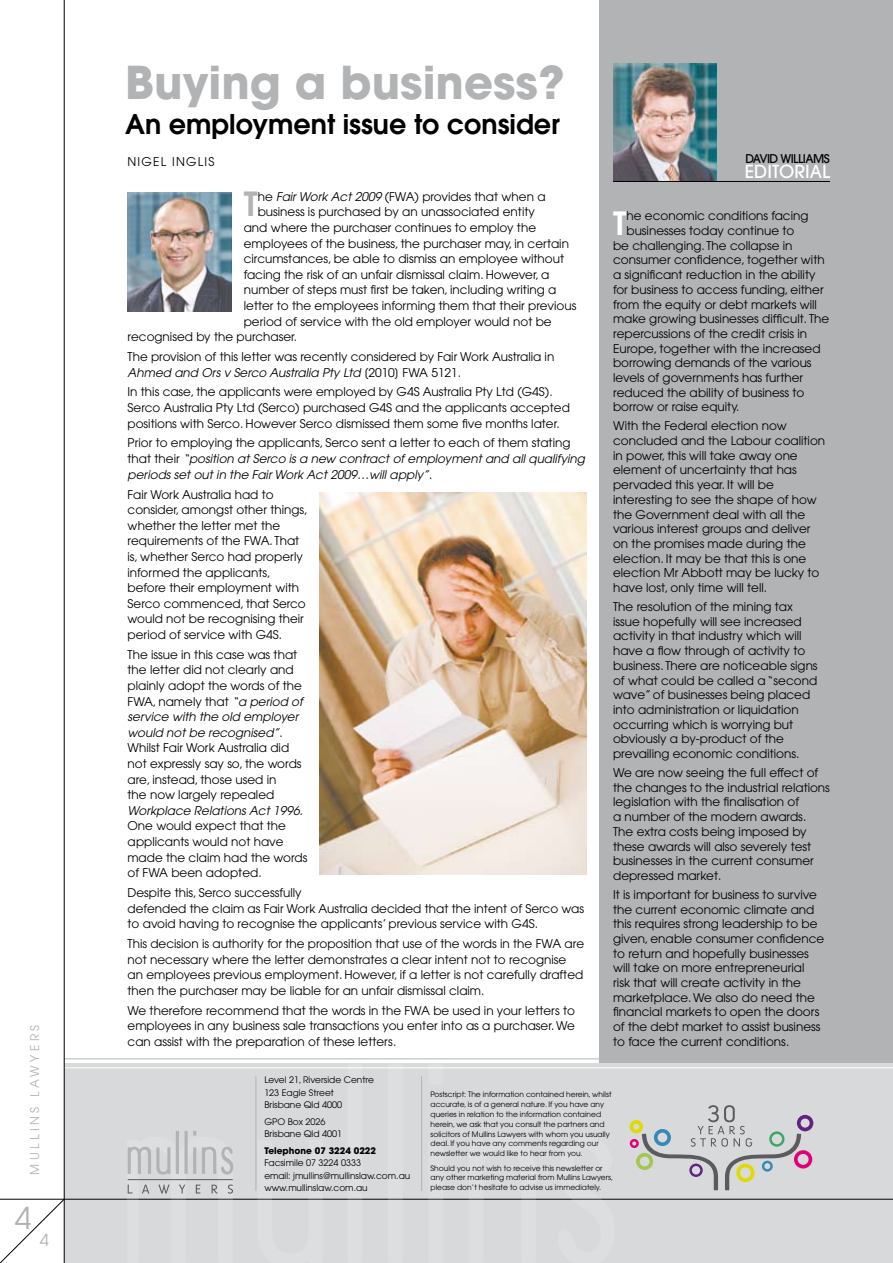
<style>
.page{position:relative;width:893px;height:1263px;background:#fff}
.page>*{position:absolute;margin:0;border:0;box-sizing:border-box;transform-origin:0 0}
.t1{font:700 45px "Avant Garde";color:#b1b3b4}
.t2{font:600 33.15px "Avant Garde";color:#b1b3b4}
.t3{font:600 31.8px "Avant Garde";color:#fff}
.t4{font:30px "Avant Garde";color:#b1b3b4}
.t5{font:600 27px "Avant Garde";color:#000}
.t6{font:500 18px "Avant Garde";color:#fff}
.t7{font:16.5px "Avant Garde";color:#b1b3b4}
.t8{font:12px/14.7px "Avant Garde";color:#000}
.t9{font:italic 12px/15.6px "Avant Garde";color:#000}
.t10{font:12px "Avant Garde";letter-spacing:.28em;color:#b1b3b4}
.t11{font:500 12px "Avant Garde";letter-spacing:-.045em;color:#000}
.t12{font:9px/12.3px "Avant Garde";color:#000}
.t13{font:700 9px "Avant Garde";color:#000}
.t14{font:7.5px/9.9px "Avant Garde";color:#000}
.s1{font-style:italic}
.s2{font-style:normal}
</style>
<div class="page">
<div style="left:599px;top:0;width:294px;height:1199px;background:#b1b3b4"></div>
<div style="left:65px;top:1063px;width:828px;height:200px;background:#d8d9da"></div>
<hr style="left:64px;top:1058px;width:829px;height:1px;background:#b1b3b4">
<hr style="left:64px;top:1067px;width:829px;height:1px;background:#fff">
<img style="left:613px;top:64px;width:104px;height:117px">
<hr style="left:613px;top:181px;width:217px;height:1px;background:#000">
<hr style="left:64px;top:0;width:1px;height:1263px;background:#000">
<hr style="left:0;top:1199px;width:893px;height:1px;background:#000">
<svg style="left:0;top:1198px;width:65px;height:65px"></svg>
<svg style="left:348px;top:1067px;width:14px;height:133px"></svg>
<svg style="left:388px;top:1067px;width:15px;height:133px"></svg>
<svg style="left:428px;top:1198px;width:15px;height:2px"></svg>
<svg style="left:558px;top:1198px;width:57px;height:2px"></svg>
<div style="left:428px;top:1063px;width:15px;height:21px;background:#dddedf;border-radius:2px"></div>
<svg style="left:257px;top:1198px;width:66px;height:2px"></svg>
<svg style="left:469px;top:1198px;width:67px;height:2px"></svg>
<svg style="left:128px;top:1131px;width:105px;height:69px"></svg>
<hr style="left:255px;top:1076px;width:1px;height:115px;background:#b1b3b4">
<hr style="left:421px;top:1076px;width:1px;height:115px;background:#b1b3b4">
<img style="left:128px;top:193px;width:103px;height:118px">
<svg style="left:630px;top:1105px;width:183px;height:85px"></svg>
<img style="left:320px;top:492px;width:267px;height:382px">
<p class="t10" style="left:28px;top:1175px;width:151px;rotate:-90deg">MULLINS LAWYERS</p>
<h3 class="t4" style="left:15px;top:1200px;width:18px">4</h3>
<h3 class="t7" style="left:40px;top:1230px;width:11px">4</h3>
<h1 class="t1" style="left:125px;top:54px;width:441px">Buying a business?</h1>
<h3 class="t5" style="left:125px;top:106px;width:436px">An employment issue to consider</h3>
<p class="t8" style="left:128px;top:154px;width:9px">nigel</p>
<p class="t8" style="left:172px;top:154px;width:8px">inglis</p>
<h2 class="t2" style="left:244px;top:182px;width:15px">T</h2>
<p class="t8" style="left:258px;top:189px;width:289px">he <span class="s1">Fair Work Act 2009</span> (FWA) provides that when a</p>
<p class="t8" style="left:258px;top:205px;width:279px">business is purchased by an unassociated entity</p>
<p class="t8" style="left:244px;top:220px;width:294px">and where the purchaser continues to employ the</p>
<p class="t8" style="left:244px;top:236px;width:327px">employees of the business, the purchaser may, in certain</p>
<p class="t8" style="left:244px;top:251px;width:322px">circumstances, be able to dismiss an employee without</p>
<p class="t8" style="left:244px;top:267px;width:307px">facing the risk of an unfair dismissal claim. However, a</p>
<p class="t8" style="left:244px;top:283px;width:314px">number of steps must first be taken, including writing a</p>
<p class="t8" style="left:244px;top:298px;width:334px">letter to the employees informing them that their previous</p>
<p class="t8" style="left:244px;top:314px;width:309px">period of service with the old employer would not be</p>
<p class="t8" style="left:128px;top:329px;width:171px">recognised by the purchaser.</p>
<p class="t8" style="left:128px;top:349px;width:428px;line-height:15.6px">The provision of this letter was recently considered by Fair Work Australia in<br><span class="s1">Ahmed and Ors v Serco Australia Pty Ltd</span> [2010] FWA 5121.</p>
<p class="t8" style="left:128px;top:384px;width:444px;line-height:15.6px">In this case, the applicants were employed by G4S Australia Pty Ltd (G4S).<br>Serco Australia Pty Ltd (Serco) purchased G4S and the applicants accepted positions with Serco. However Serco dismissed them some five months later.</p>
<p class="t9" style="left:128px;top:435px;width:459px"><span class="s2">Prior to employing the applicants, Serco sent a letter to each of them stating that their</span> “position at Serco is a new contract of employment and all qualifying periods set out in the Fair Work Act 2009…will apply”<span class="s2">.</span></p>
<p class="t8" style="left:128px;top:486px;width:182px;line-height:15.6px">Fair Work Australia had to consider, amongst other things, whether the letter met the requirements of the FWA. That is, whether Serco had properly informed the applicants, before their employment with<br>Serco commenced, that Serco would not be recognising their period of service with G4S.</p>
<p class="t8" style="left:128px;top:647px;width:177px;line-height:15.6px">The issue in this case was that the letter did not clearly and plainly adopt the words of the<br>FWA, namely that <span class="s1">“a period of service with the old employer would not be recognised”</span>.<br>Whilst Fair Work Australia did not expressly say so, the words are, instead, those used in<br>the now largely repealed</p>
<p class="t9" style="left:128px;top:803px;width:177px">Workplace Relations Act 1996.</p>
<p class="t8" style="left:128px;top:818px;width:181px;line-height:15.6px">One would expect that the applicants would not have made the claim had the words of FWA been adopted.</p>
<p class="t8" style="left:128px;top:885px;width:458px;line-height:15.6px">Despite this, Serco successfully<br>defended the claim as Fair Work Australia decided that the intent of Serco was to avoid having to recognise the applicants’ previous service with G4S.</p>
<p class="t8" style="left:128px;top:936px;width:458px;line-height:15.6px">This decision is authority for the proposition that use of the words in the FWA are not necessary where the letter demonstrates a clear intent not to recognise an employees previous employment. However, if a letter is not carefully drafted then the purchaser may be liable for an unfair dismissal claim.</p>
<p class="t8" style="left:128px;top:1002px;width:449px;line-height:15.6px;text-align:justify">We therefore recommend that the words in the FWA be used in your letters to employees in any business sale transactions you enter into as a purchaser. We can assist with the preparation of these letters.</p>
<p class="t11" style="left:745px;top:152px;width:77px">DAVID WILLIAMS</p>
<h3 class="t6" style="left:745px;top:160px;width:87px">EDITORIAL</h3>
<h3 class="t3" style="left:613px;top:202px;width:15px">T</h3>
<p class="t8" style="left:626px;top:209px;width:184px">he economic conditions facing</p>
<p class="t8" style="left:626px;top:223px;width:169px">businesses today continue to</p>
<p class="t8" style="left:613px;top:238px;width:181px">be challenging. The collapse in</p>
<p class="t8" style="left:613px;top:253px;width:213px">consumer confidence, together with</p>
<p class="t8" style="left:613px;top:267px;width:204px">a significant reduction in the ability</p>
<p class="t8" style="left:613px;top:282px;width:212px">for business to access funding, either</p>
<p class="t8" style="left:613px;top:297px;width:205px">from the equity or debt markets will</p>
<p class="t8" style="left:613px;top:311px;width:218px">make growing businesses difficult. The</p>
<p class="t8" style="left:613px;top:326px;width:196px">repercussions of the credit crisis in</p>
<p class="t8" style="left:613px;top:341px;width:209px">Europe, together with the increased</p>
<p class="t8" style="left:613px;top:356px;width:200px">borrowing demands of the various</p>
<p class="t8" style="left:613px;top:370px;width:192px">levels of governments has further</p>
<p class="t8" style="left:613px;top:385px;width:193px">reduced the ability of business to</p>
<p class="t8" style="left:613px;top:400px;width:128px">borrow or raise equity.</p>
<p class="t8" style="left:613px;top:419px;width:214px">With the Federal election now concluded and the Labour coalition in power, this will take away one element of uncertainty that has pervaded this year. It will be interesting to see the shape of how the Government deal with all the various interest groups and deliver on the promises made during the election. It may be that this is one election Mr Abbott may be lucky to have lost, only time will tell.</p>
<p class="t8" style="left:613px;top:599px;width:206px">The resolution of the mining tax issue hopefully will see increased activity in that industry which will have a flow through of activity to business. There are noticeable signs of what could be called a “second wave” of businesses being placed into administration or liquidation occurring which is worrying but obviously a by-product of the prevailing economic conditions.</p>
<p class="t8" style="left:613px;top:765px;width:218px">We are now seeing the full effect of the changes to the industrial relations legislation with the finalisation of<br>a number of the modern awards.<br>The extra costs being imposed by these awards will also severely test businesses in the current consumer depressed market.</p>
<p class="t8" style="left:613px;top:887px;width:213px">It is important for business to survive the current economic climate and this requires strong leadership to be given, enable consumer confidence to return and hopefully businesses will take on more entrepreneurial risk that will create activity in the marketplace. We also do need the financial markets to open the doors of the debt market to assist business to face the current conditions.</p>
<p class="t12" style="left:264px;top:1074px;width:111px">Level 21, Riverside Centre<br>123 Eagle Street<br>Brisbane Qld 4000</p>
<p class="t12" style="left:264px;top:1115px;width:79px">GPO Box 2026<br>Brisbane Qld 4001</p>
<p class="t13" style="left:264px;top:1145px;width:113px">Telephone 07 3224 0222</p>
<p class="t12" style="left:264px;top:1157px;width:147px">Facsimile 07 3224 0333<br>email: jmullins@mullinslaw.com.au www.mullinslaw.com.au</p>
<p class="t14" style="left:431px;top:1089px;width:182px">Postscript: The information contained herein, whilst accurate, is of a general nature. If you have any queries in relation to the information contained herein, we ask that you consult the partners and solicitors of Mullins Lawyers with whom you usually deal. If you have any comments regarding our newsletter we would like to hear from you.</p>
<p class="t14" style="left:431px;top:1163px;width:184px">Should you not wish to receive this newsletter or any other marketing material from Mullins Lawyers, please don’t hesitate to advise us immediately.</p>
</div>
